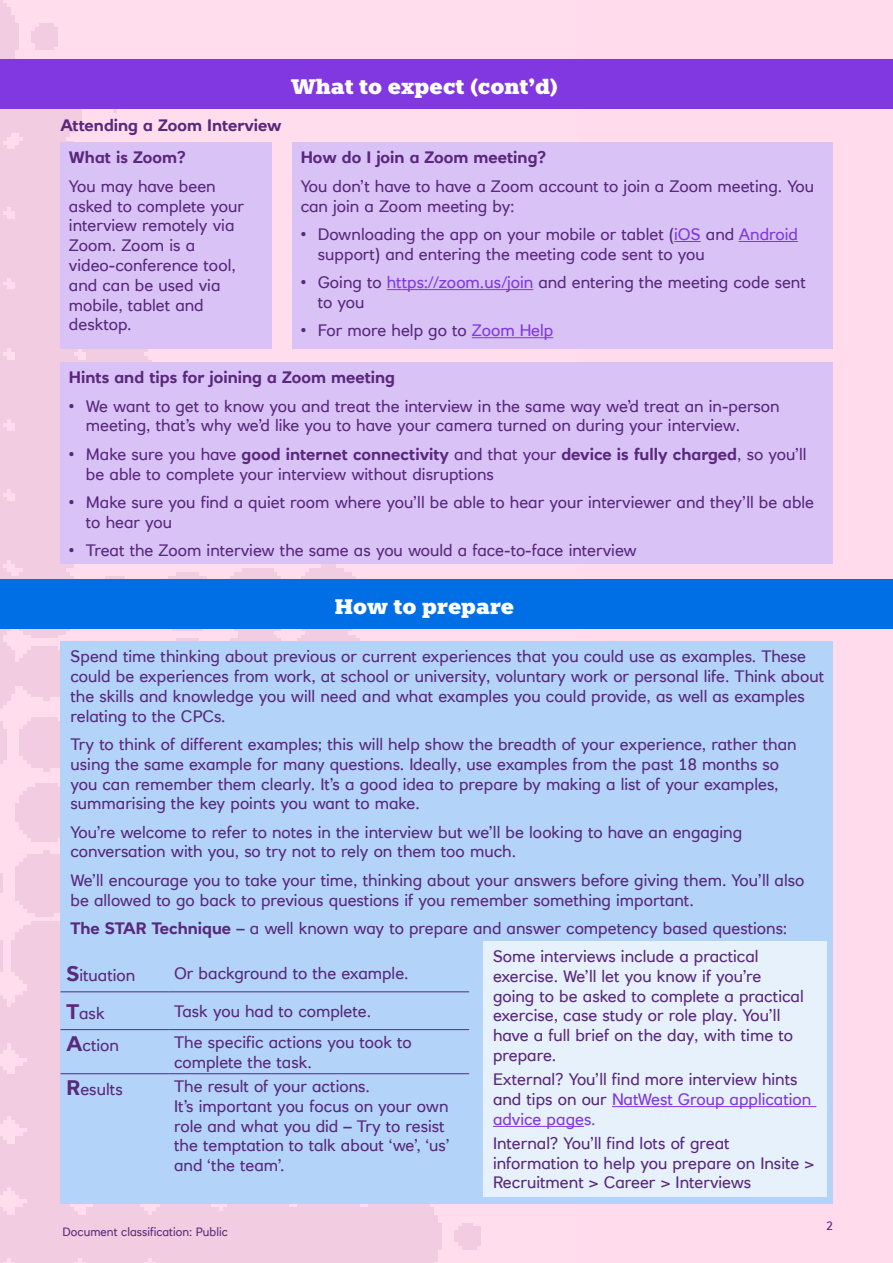
<style>
.page{position:relative;width:893px;height:1263px;background:#ffdbec}
.page>*{position:absolute;margin:0;border:0;box-sizing:border-box;transform-origin:0 0}
.t1{font:900 21px "Knile";color:#fff}
.t2{font:16.5px/19.8px "RN House Sans";color:#5a287d}
.t3{font:700 16.5px/32.5px "RN House Sans";color:#5a287d}
.t4{font:12px "RN House Sans";color:#5a287d}
.s1{font-weight:700}
.s2{color:#8138e0}
.s3{font-weight:700;font-size:21px}
</style>
<div class="page">
<img style="left:0;top:0;width:578px;height:1263px">
<div style="left:60px;top:143px;width:212px;height:206px;background:#d9c3f6"></div>
<div style="left:60px;top:362px;width:773px;height:202px;background:#d9c3f6"></div>
<div style="left:292px;top:143px;width:541px;height:206px;background:#d9c3f6"></div>
<svg style="left:674px;top:241px;width:27px;height:1px"></svg>
<hr style="left:739px;top:241px;width:59px;height:1px;background:#8138e0">
<hr style="left:387px;top:289px;width:146px;height:1px;background:#8138e0">
<hr style="left:472px;top:337px;width:81px;height:1px;background:#8138e0">
<div style="left:0;top:60px;width:893px;height:49px;background:#8138e0"></div>
<div style="left:60px;top:641px;width:773px;height:562px;background:#b3d4f8"></div>
<div style="left:483px;top:941px;width:343px;height:256px;background:#e6f1fc"></div>
<hr style="left:612px;top:1106px;width:204px;height:1px;background:#8138e0">
<hr style="left:493px;top:1126px;width:91px;height:1px;background:#8138e0">
<div style="left:0;top:579px;width:893px;height:50px;background:#006fe6"></div>
<svg style="left:60px;top:992px;width:409px;height:83px"></svg>
<hr style="left:60px;top:991px;width:108px;height:1px;background:#5a287d">
<hr style="left:168px;top:991px;width:301px;height:1px;background:#5a287d">
<hr style="left:60px;top:1029px;width:108px;height:1px;background:#5a287d">
<hr style="left:168px;top:1029px;width:301px;height:1px;background:#5a287d">
<hr style="left:60px;top:1073px;width:108px;height:1px;background:#5a287d">
<hr style="left:168px;top:1073px;width:301px;height:1px;background:#5a287d">
<p class="t1" style="left:291px;top:73px;width:268px">What to expect (cont’d)</p>
<p class="t3" style="left:69px;top:109px;width:214px;text-indent:-9px">Attending a Zoom Interview<br>What is Zoom?</p>
<p class="t2" style="left:69px;top:176px;width:177px">You may have been asked to complete your interview remotely via<br>Zoom. Zoom is a video-conference tool, and can be used via mobile, tablet and desktop.</p>
<p class="t3" style="left:69px;top:361px;width:328px">Hints and tips for joining a Zoom meeting</p>
<p class="t2" style="left:86px;top:396px;width:695px;text-indent:-17px">• We want to get to know you and treat the interview in the same way we’d treat an in-person meeting, that’s why we’d like you to have your camera turned on during your interview.</p>
<p class="t2" style="left:86px;top:444px;width:722px;text-indent:-17px">• Make sure you have <span class="s1">good internet connectivity</span> and that your <span class="s1">device is fully charged</span>, so you’ll be able to complete your interview without disruptions</p>
<p class="t2" style="left:86px;top:492px;width:730px;text-indent:-17px">• Make sure you find a quiet room where you’ll be able to hear your interviewer and they’ll be able to hear you</p>
<p class="t2" style="left:69px;top:540px;width:569px">• Treat the Zoom interview the same as you would a face-to-face interview</p>
<p class="t3" style="left:301px;top:141px;width:247px">How do I join a Zoom meeting?</p>
<p class="t2" style="left:301px;top:176px;width:515px">You don’t have to have a Zoom account to join a Zoom meeting. You can join a Zoom meeting by:</p>
<p class="t2" style="left:318px;top:224px;width:482px;text-indent:-17px">• Downloading the app on your mobile or tablet (<span class="s2">iOS</span> and <span class="s2">Android </span>support) and entering the meeting code sent to you</p>
<p class="t2" style="left:318px;top:272px;width:490px;text-indent:-17px">• Going to <span class="s2">https://zoom.us/join</span> and entering the meeting code sent to you</p>
<p class="t2" style="left:301px;top:320px;width:254px">• For more help go to <span class="s2">Zoom Help</span></p>
<p class="t1" style="left:335px;top:593px;width:181px">How to prepare</p>
<p class="t2" style="left:70px;top:646px;width:755px">Spend time thinking about previous or current experiences that you could use as examples. These could be experiences from work, at school or university, voluntary work or personal life. Think about the skills and knowledge you will need and what examples you could provide, as well as examples relating to the CPCs.</p>
<p class="t2" style="left:70px;top:734px;width:728px">Try to think of different examples; this will help show the breadth of your experience, rather than using the same example for many questions. Ideally, use examples from the past 18 months so you can remember them clearly. It’s a good idea to prepare by making a list of your examples, summarising the key points you want to make.</p>
<p class="t2" style="left:70px;top:822px;width:673px">You’re welcome to refer to notes in the interview but we’ll be looking to have an engaging conversation with you, so try not to rely on them too much.</p>
<p class="t2" style="left:70px;top:870px;width:735px">We’ll encourage you to take your time, thinking about your answers before giving them. You’ll also be allowed to go back to previous questions if you remember something important.</p>
<p class="t2" style="left:493px;top:914px;width:296px;line-height:28.2px;text-indent:-422px"><span class="s1">The STAR Technique</span> – a well known way to prepare and answer competency based questions:<br>Some interviews include a practical</p>
<p class="t2" style="left:493px;top:966px;width:312px">exercise. We’ll let you know if you’re going to be asked to complete a practical exercise, case study or role play. You’ll have a full brief on the day, with time to prepare.</p>
<p class="t2" style="left:493px;top:1069px;width:320px">External? You’ll find more interview hints and tips on our <span class="s2">NatWest Group application advice pages.</span></p>
<p class="t2" style="left:493px;top:1133px;width:323px">Internal? You’ll find lots of great information to help you prepare on Insite &gt;<br>Recruitment &gt; Career &gt; Interviews</p>
<p class="t2" style="left:66px;top:965px;width:70px"><span class="s3">S</span>ituation</p>
<p class="t2" style="left:174px;top:963px;width:236px">Or background to the example.</p>
<p class="t2" style="left:66px;top:1003px;width:40px"><span class="s3">T</span>ask</p>
<p class="t2" style="left:174px;top:1001px;width:198px">Task you had to complete.</p>
<p class="t2" style="left:66px;top:1035px;width:54px"><span class="s3">A</span>ction</p>
<p class="t2" style="left:174px;top:1032px;width:239px">The specific actions you took to complete the task.</p>
<p class="t2" style="left:66px;top:1079px;width:58px"><span class="s3">R</span>esults</p>
<p class="t2" style="left:174px;top:1076px;width:277px">The result of your actions.<br>It’s important you focus on your own role and what you did – Try to resist the temptation to talk about ‘we’, ‘us’ and ‘the team’.</p>
<p class="t4" style="left:63px;top:1224px;width:167px">Document classification: Public</p>
<p class="t4" style="left:826px;top:1218px;width:8px">2</p>
</div>
